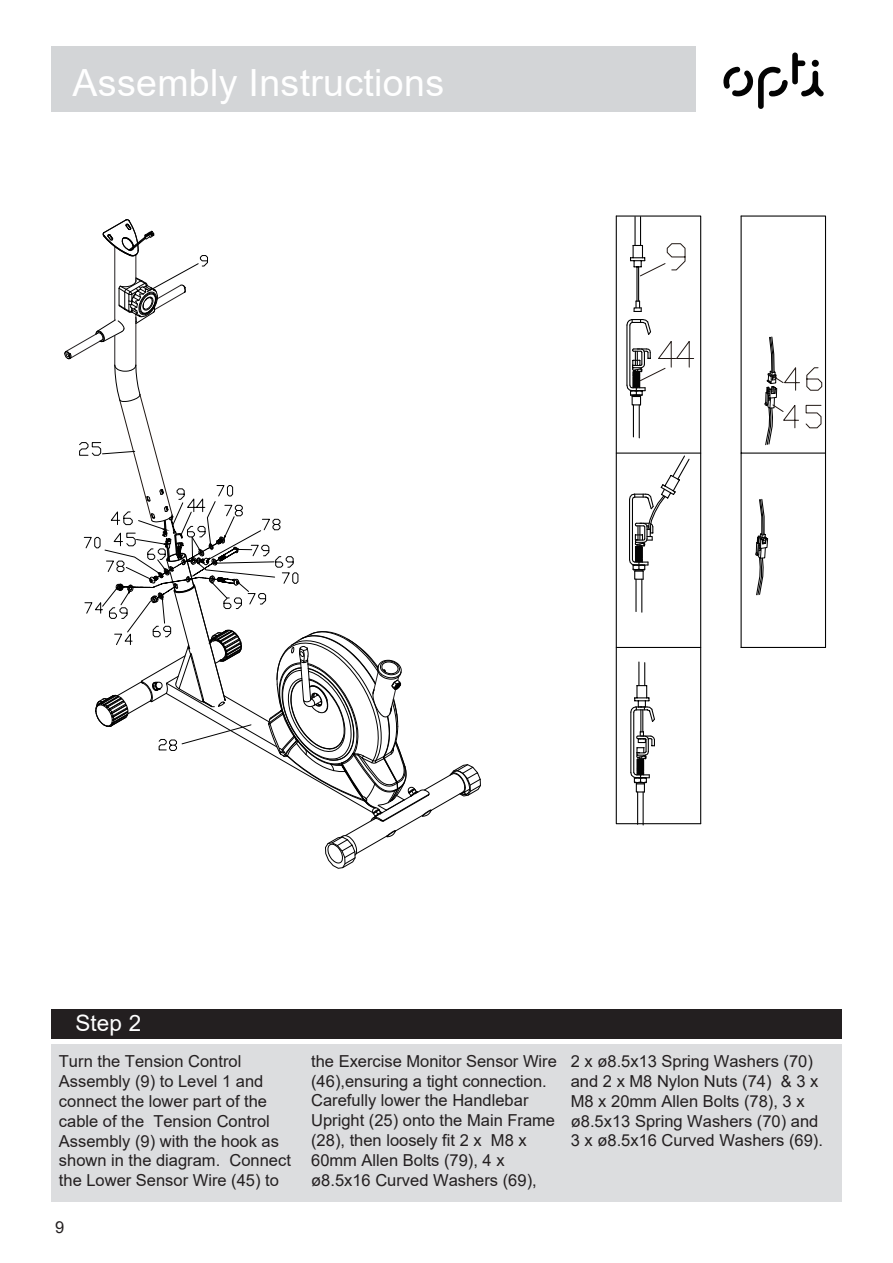
<style>
.page{position:relative;width:893px;height:1263px;background:#fff}
.page>*{position:absolute;margin:0;border:0;box-sizing:border-box;transform-origin:0 0}
.t1{font:37.5px "Arial";letter-spacing:.01em;color:#fff}
.t2{font:22.5px "Arial";color:#fff}
.t3{font:16.5px/19.8px "Arial";color:#231f20}
</style>
<div class="page">
<div style="left:51px;top:1044px;width:791px;height:158px;background:#dcdddf"></div>
<div style="left:51px;top:46px;width:791px;height:66px;background:#d3d5d7"></div>
<div style="left:696px;top:0;width:197px;height:152px;background:#fff"></div>
<svg style="left:723px;top:53px;width:101px;height:56px"></svg>
<svg style="left:64px;top:351px;width:8px;height:9px"></svg>
<svg style="left:386px;top:830px;width:10px;height:7px"></svg>
<svg style="left:325px;top:835px;width:32px;height:34px"></svg>
<svg style="left:449px;top:764px;width:32px;height:33px"></svg>
<svg style="left:114px;top:364px;width:27px;height:38px"></svg>
<svg style="left:79px;top:442px;width:57px;height:14px"></svg>
<svg style="left:95px;top:219px;width:113px;height:124px"></svg>
<svg style="left:84px;top:485px;width:348px;height:337px"></svg>
<div style="left:51px;top:1009px;width:791px;height:29px;background:#231f20"></div>
<svg style="left:615px;top:215px;width:87px;height:610px"></svg>
<hr style="left:616px;top:453px;width:85px;height:1px;background:#030303">
<hr style="left:616px;top:647px;width:85px;height:1px;background:#030303">
<svg style="left:630px;top:217px;width:56px;height:60px"></svg>
<svg style="left:626px;top:318px;width:68px;height:88px"></svg>
<svg style="left:740px;top:215px;width:87px;height:433px"></svg>
<h1 class="t1" style="left:73px;top:57px;width:373px">Assembly Instructions</h1>
<h2 class="t2" style="left:76px;top:1008px;width:67px">Step 2</h2>
<p class="t3" style="left:59px;top:1051px;width:234px">Turn the Tension Control<br>Assembly (9) to Level 1 and connect the lower part of the cable of the Tension Control<br>Assembly (9) with the hook as shown in the diagram. Connect the Lower Sensor Wire (45) to</p>
<p class="t3" style="left:311px;top:1051px;width:247px">the Exercise Monitor Sensor Wire (46),ensuring a tight connection.<br>Carefully lower the Handlebar<br>Upright (25) onto the Main Frame (28), then loosely fit 2 x M8 x<br>60mm Allen Bolts (79), 4 x ø8.5x16 Curved Washers (69),</p>
<p class="t3" style="left:571px;top:1051px;width:254px">2 x ø8.5x13 Spring Washers (70) and 2 x M8 Nylon Nuts (74) &amp; 3 x<br>M8 x 20mm Allen Bolts (78), 3 x ø8.5x13 Spring Washers (70) and<br>3 x ø8.5x16 Curved Washers (69).</p>
<p class="t3" style="left:55px;top:1217px;width:11px">9</p>
</div>
